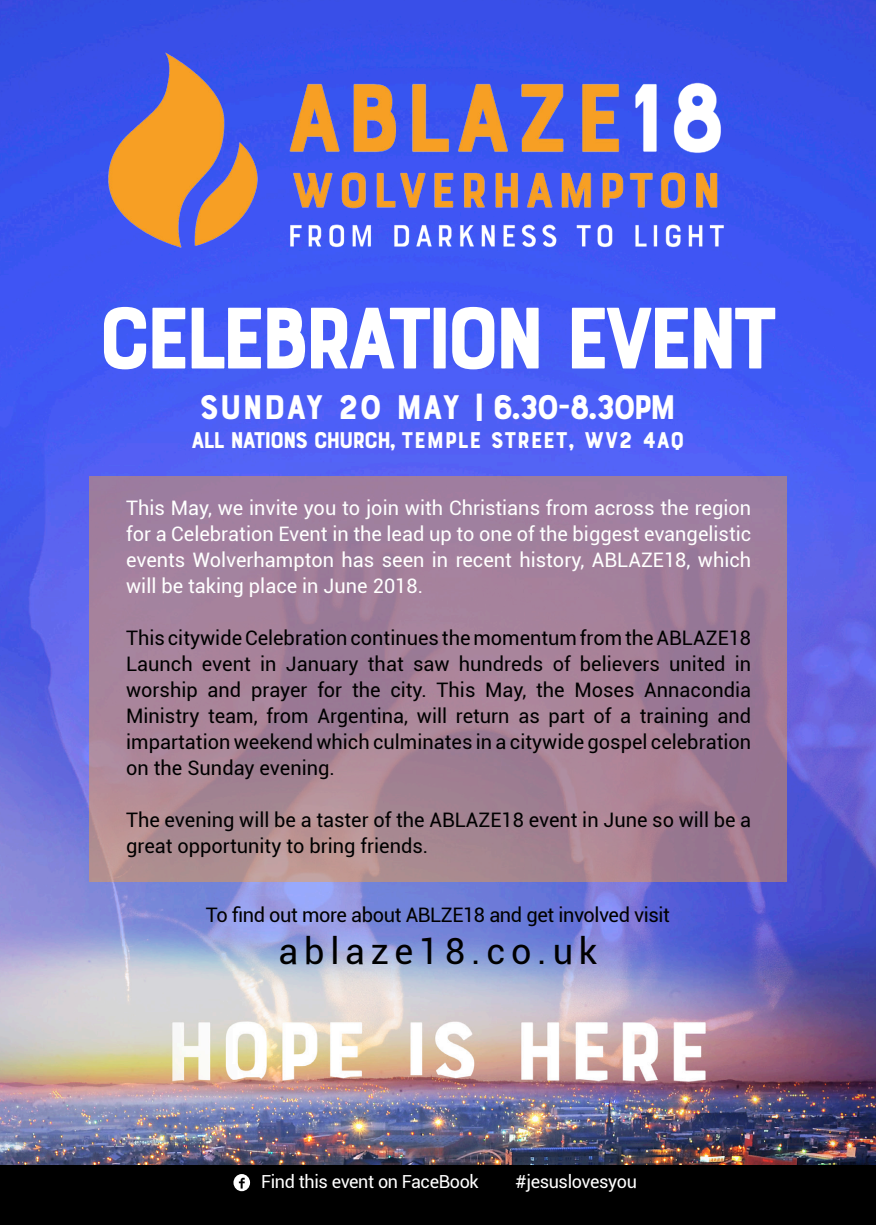
<style>
.page{position:relative;width:876px;height:1225px;background:#fff}
.page>*{position:absolute;margin:0;border:0;box-sizing:border-box;transform-origin:0 0}
.t1{font:92px "Bourton Base";letter-spacing:-.1em;color:#fff}
.t2{font:36px "Bourton Base";letter-spacing:-.015em;color:#fff}
.t3{font:36px "Roboto";letter-spacing:.16em;color:#000}
.t4{font:24px "Bourton Base";color:#fff}
.t5{font:20px/26px "Roboto";color:#000;text-align:justify}
.t6{font:20px/26px "Roboto";color:#fff;text-align:justify}
.t7{font:20px "Roboto";letter-spacing:-.02em;color:#000}
.t8{font:18px "Roboto";letter-spacing:-.02em;color:#fff}
</style>
<div class="page">
<img style="left:0;top:0;width:876px;height:1165px">
<svg style="left:89px;top:476px;width:698px;height:406px;background:#a48198"></svg>
<img style="left:69px;top:34px;width:738px;height:223px">
<div style="left:0;top:1165px;width:876px;height:60px;background:#000"></div>
<svg style="left:233px;top:1174px;width:17px;height:17px"></svg>
<p class="t1" style="left:97px;top:281px;width:684px">CELEBRATION EVENT</p>
<p class="t2" style="left:200px;top:385px;width:478px">SUNDAY 20 MAY | 6.30-8.30PM</p>
<p class="t4" style="left:191px;top:425px;width:495px">ALL NATIONS CHURCH, TEMPLE STREET, WV2 4AQ</p>
<p class="t6" style="left:126px;top:494px;width:627px">This May, we invite you to join with Christians from across the region for a Celebration Event in the lead up to one of the biggest evangelistic events Wolverhampton has seen in recent history, ABLAZE18, which will be taking place in June 2018.</p>
<p class="t5" style="left:126px;top:624px;width:627px">This citywide Celebration continues the momentum from the ABLAZE18<br>Launch event in January that saw hundreds of believers united in worship and prayer for the city. This May, the Moses Annacondia Ministry team, from Argentina, will return as part of a training and impartation weekend which culminates in a citywide gospel celebration on the Sunday evening.</p>
<p class="t5" style="left:126px;top:806px;width:627px">The evening will be a taster of the ABLAZE18 event in June so will be a great opportunity to bring friends.</p>
<p class="t7" style="left:206px;top:900px;width:465px">To find out more about ABLZE18 and get involved visit</p>
<p class="t3" style="left:279px;top:925px;width:320px">ablaze18.co.uk</p>
<p class="t8" style="left:261px;top:1169px;width:219px">Find this event on FaceBook</p>
<p class="t8" style="left:515px;top:1169px;width:123px">#jesuslovesyou</p>
</div>
